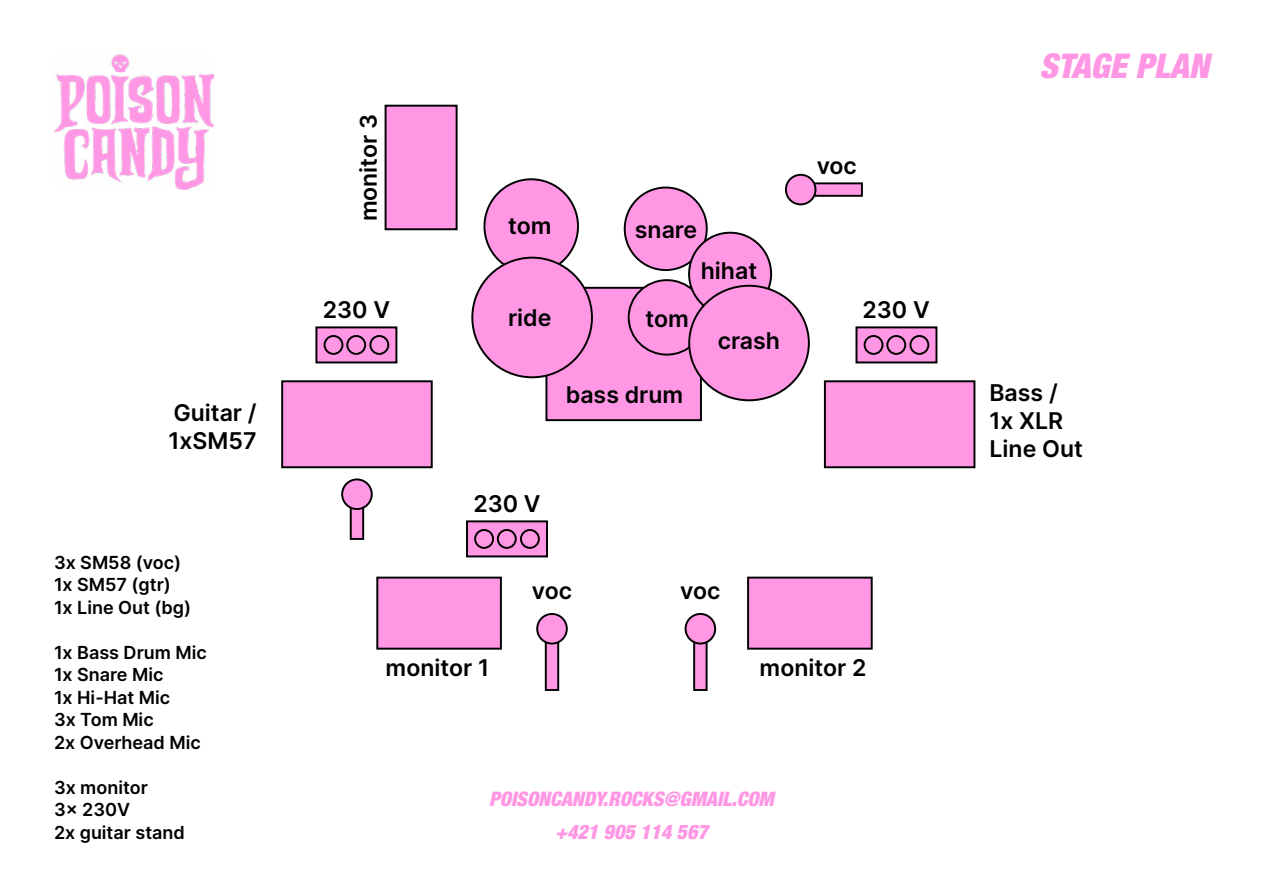
<style>
.page{position:relative;width:1263px;height:893px;background:#fff}
.page>*{position:absolute;margin:0;border:0;box-sizing:border-box;transform-origin:0 0}
.t1{font:italic 900 condensed 34.2px "Helvetica Neue LT Pro";color:#ff97e4}
.t2{font:600 23.1px/28px "Inter";color:#000}
.t3{font:italic 900 condensed 20.1px/32.8px "Helvetica Neue LT Pro";color:#ff97e4;text-align:center}
.t4{font:600 18px/22.5px "Inter";color:#000}
</style>
<div class="page">
<img style="left:54px;top:54px;width:159px;height:135px">
<div style="left:386px;top:106px;width:71px;height:123px;background:#ff97e4"></div>
<div style="left:385px;top:105px;width:73px;height:125px;border:2px solid #000"></div>
<div style="left:377px;top:578px;width:124px;height:71px;background:#ff97e4"></div>
<div style="left:376px;top:577px;width:126px;height:73px;border:2px solid #000"></div>
<div style="left:748px;top:578px;width:124px;height:71px;background:#ff97e4"></div>
<div style="left:747px;top:577px;width:126px;height:73px;border:2px solid #000"></div>
<div style="left:282px;top:381px;width:150px;height:86px;background:#ff97e4"></div>
<div style="left:281px;top:380px;width:152px;height:88px;border:2px solid #000"></div>
<div style="left:351px;top:494px;width:12px;height:45px;background:#ff97e4"></div>
<div style="left:350px;top:493px;width:14px;height:47px;border:2px solid #000"></div>
<div style="left:342px;top:479px;width:30px;height:30px;background:#ff97e4;border-radius:50%"></div>
<div style="left:341px;top:478px;width:32px;height:32px;border:2px solid #000;border-radius:50%"></div>
<div style="left:825px;top:381px;width:149px;height:86px;background:#ff97e4"></div>
<div style="left:824px;top:380px;width:151px;height:88px;border:2px solid #000"></div>
<div style="left:546px;top:629px;width:12px;height:61px;background:#ff97e4"></div>
<div style="left:545px;top:628px;width:14px;height:63px;border:2px solid #000"></div>
<div style="left:537px;top:614px;width:30px;height:29px;background:#ff97e4;border-radius:50%"></div>
<div style="left:536px;top:613px;width:32px;height:31px;border:2px solid #000;border-radius:50%"></div>
<div style="left:801px;top:183px;width:61px;height:13px;background:#ff97e4"></div>
<div style="left:800px;top:182px;width:63px;height:15px;border:2px solid #000"></div>
<div style="left:786px;top:175px;width:29px;height:29px;background:#ff97e4;border-radius:50%"></div>
<div style="left:785px;top:174px;width:31px;height:31px;border:2px solid #000;border-radius:50%"></div>
<div style="left:694px;top:629px;width:13px;height:61px;background:#ff97e4"></div>
<div style="left:693px;top:628px;width:14px;height:63px;border:2px solid #000"></div>
<div style="left:685px;top:614px;width:30px;height:29px;background:#ff97e4;border-radius:50%"></div>
<div style="left:685px;top:613px;width:31px;height:31px;border:2px solid #000;border-radius:50%"></div>
<div style="left:546px;top:288px;width:155px;height:132px;background:#ff97e4"></div>
<div style="left:545px;top:287px;width:157px;height:134px;border:2px solid #000"></div>
<div style="left:484px;top:179px;width:94px;height:94px;background:#ff97e4;border-radius:50%"></div>
<div style="left:483px;top:178px;width:96px;height:96px;border:2px solid #000;border-radius:50%"></div>
<div style="left:629px;top:280px;width:76px;height:75px;background:#ff97e4;border-radius:50%"></div>
<div style="left:628px;top:279px;width:78px;height:77px;border:2px solid #000;border-radius:50%"></div>
<div style="left:625px;top:188px;width:82px;height:82px;background:#ff97e4;border-radius:50%"></div>
<div style="left:624px;top:187px;width:84px;height:84px;border:2px solid #000;border-radius:50%"></div>
<div style="left:689px;top:233px;width:82px;height:82px;background:#ff97e4;border-radius:50%"></div>
<div style="left:688px;top:232px;width:84px;height:84px;border:2px solid #000;border-radius:50%"></div>
<div style="left:689px;top:286px;width:120px;height:114px;background:#ff97e4;border-radius:50%"></div>
<div style="left:688px;top:285px;width:122px;height:116px;border:2px solid #000;border-radius:50%"></div>
<div style="left:472px;top:258px;width:120px;height:119px;background:#ff97e4;border-radius:50%"></div>
<div style="left:471px;top:257px;width:122px;height:121px;border:2px solid #000;border-radius:50%"></div>
<div style="left:316px;top:327px;width:80px;height:35px;background:#ff97e4"></div>
<div style="left:315px;top:326px;width:82px;height:37px;border:2px solid #000"></div>
<div style="left:324px;top:335px;width:19px;height:20px;border:2px solid #000;border-radius:50%"></div>
<div style="left:346px;top:335px;width:20px;height:20px;border:2px solid #000;border-radius:50%"></div>
<div style="left:369px;top:335px;width:20px;height:20px;border:2px solid #000;border-radius:50%"></div>
<div style="left:856px;top:327px;width:80px;height:35px;background:#ff97e4"></div>
<div style="left:855px;top:326px;width:82px;height:37px;border:2px solid #000"></div>
<div style="left:864px;top:335px;width:19px;height:20px;border:2px solid #000;border-radius:50%"></div>
<div style="left:886px;top:335px;width:20px;height:20px;border:2px solid #000;border-radius:50%"></div>
<div style="left:909px;top:335px;width:20px;height:20px;border:2px solid #000;border-radius:50%"></div>
<div style="left:467px;top:521px;width:80px;height:35px;background:#ff97e4"></div>
<div style="left:466px;top:520px;width:82px;height:37px;border:2px solid #000"></div>
<div style="left:474px;top:529px;width:20px;height:20px;border:2px solid #000;border-radius:50%"></div>
<div style="left:497px;top:529px;width:20px;height:20px;border:2px solid #000;border-radius:50%"></div>
<div style="left:520px;top:529px;width:20px;height:20px;border:2px solid #000;border-radius:50%"></div>
<p class="t2" style="left:168px;top:398px;width:90px">Guitar /<br>1xSM57</p>
<p class="t4" style="left:54px;top:551px;width:139px">3x SM58 (voc)<br>1x SM57 (gtr)<br>1x Line Out (bg)</p>
<p class="t4" style="left:54px;top:641px;width:154px">1x Bass Drum Mic<br>1x Snare Mic<br>1x Hi-Hat Mic<br>3x Tom Mic<br>2x Overhead Mic</p>
<p class="t4" style="left:54px;top:776px;width:132px">3x monitor<br>3x 230V<br>2x guitar stand</p>
<p class="t2" style="left:354px;top:221px;width:109px;rotate:-90deg">monitor 3</p>
<p class="t2" style="left:508px;top:211px;width:45px">tom</p>
<p class="t2" style="left:635px;top:215px;width:64px">snare</p>
<p class="t2" style="left:701px;top:256px;width:58px">hihat</p>
<p class="t2" style="left:817px;top:151px;width:42px">voc</p>
<p class="t2" style="left:323px;top:295px;width:69px">230 V</p>
<p class="t2" style="left:862px;top:295px;width:69px">230 V</p>
<p class="t2" style="left:508px;top:303px;width:45px">ride</p>
<p class="t2" style="left:645px;top:303px;width:45px">tom</p>
<p class="t2" style="left:566px;top:380px;width:119px">bass drum</p>
<p class="t2" style="left:473px;top:489px;width:69px">230 V</p>
<p class="t2" style="left:718px;top:326px;width:64px">crash</p>
<p class="t2" style="left:532px;top:576px;width:42px">voc</p>
<p class="t2" style="left:680px;top:576px;width:42px">voc</p>
<p class="t2" style="left:386px;top:653px;width:105px">monitor 1</p>
<p class="t2" style="left:760px;top:653px;width:108px">monitor 2</p>
<p class="t3" style="left:489px;top:783px;width:286px">POISONCANDY.ROCKS@GMAIL.COM +421 905 114 567</p>
<h1 class="t1" style="left:1039px;top:45px;width:171px">STAGE PLAN</h1>
<p class="t2" style="left:989px;top:378px;width:95px">Bass /<br>1x XLR<br>Line Out</p>
</div>
